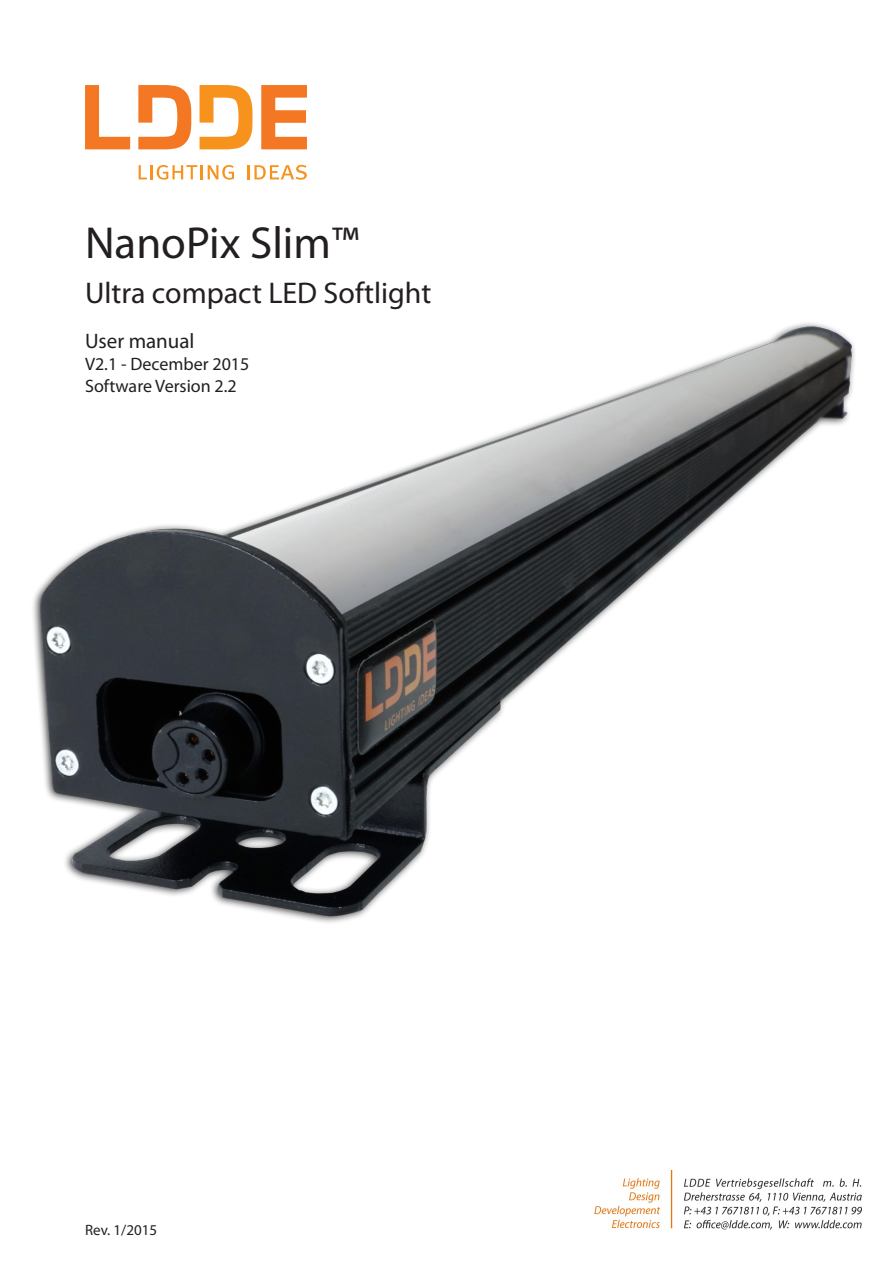
<style>
.page{position:relative;width:893px;height:1263px;background:#fff}
.page>*{position:absolute;margin:0;border:0;box-sizing:border-box;transform-origin:0 0}
.t1{font:45px "Myriad Pro";color:#231f20}
.t2{font:30px "Myriad Pro";color:#231f20}
.t3{font:21px "Myriad Pro";color:#231f20}
.t4{font:18px/21.6px "Myriad Pro";color:#231f20}
.t5{font:15px "Myriad Pro";color:#231f20}
</style>
<div class="page">
<svg style="left:139px;top:165px;width:8px;height:14px"></svg>
<hr style="left:150px;top:165px;width:3px;height:14px;background:#f7931d">
<svg style="left:157px;top:165px;width:77px;height:15px"></svg>
<hr style="left:247px;top:165px;width:3px;height:14px;background:#f7931d">
<svg style="left:254px;top:165px;width:53px;height:15px"></svg>
<svg style="left:85px;top:85px;width:45px;height:64px"></svg>
<svg style="left:138px;top:85px;width:53px;height:64px"></svg>
<svg style="left:200px;top:85px;width:52px;height:64px"></svg>
<svg style="left:261px;top:85px;width:46px;height:64px"></svg>
<img style="left:33px;top:323px;width:822px;height:600px">
<img style="left:594px;top:1171px;width:267px;height:59px">
<h1 class="t1" style="left:85px;top:215px;width:275px">NanoPix Slim™</h1>
<h2 class="t2" style="left:85px;top:275px;width:348px">Ultra compact LED Softlight</h2>
<p class="t3" style="left:85px;top:328px;width:111px">User manual</p>
<p class="t4" style="left:85px;top:353px;width:166px">V2.1 - December 2015<br>Software Version 2.2</p>
<p class="t5" style="left:85px;top:1220px;width:74px">Rev. 1/2015</p>
</div>
